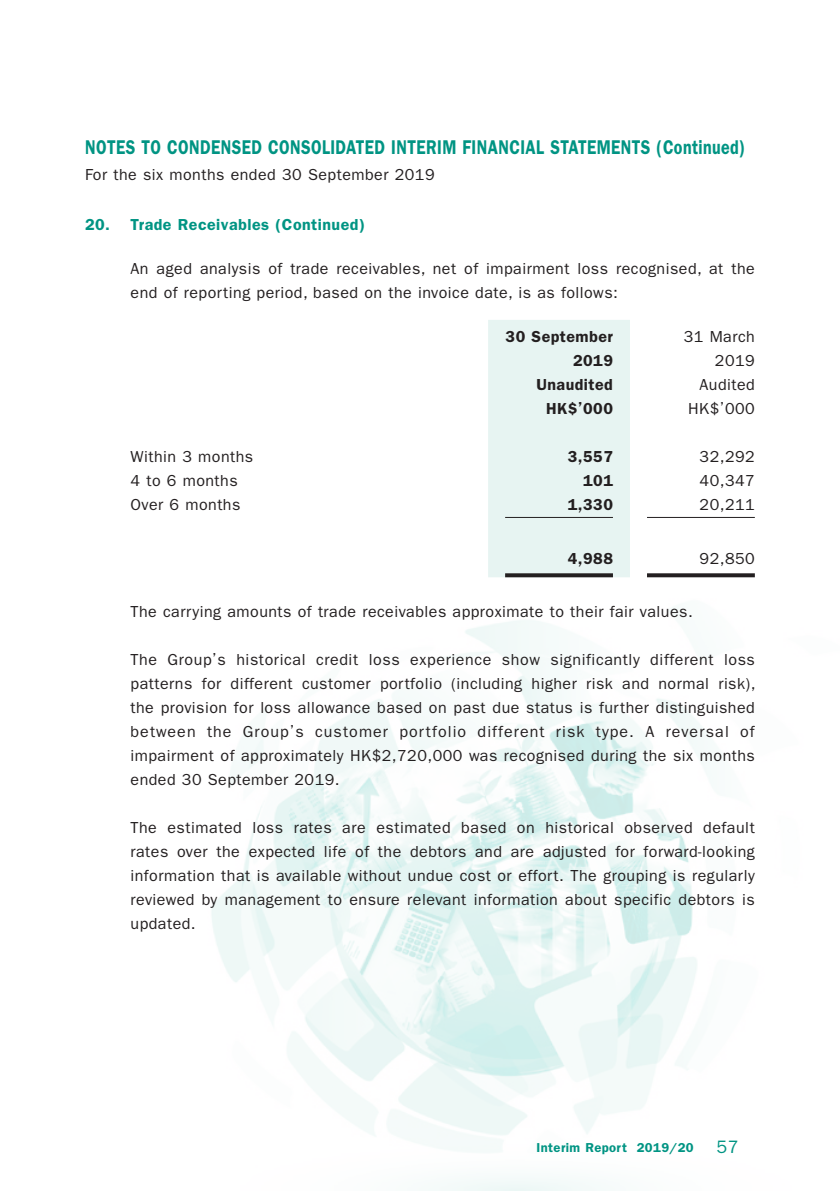
<style>
.page{position:relative;width:840px;height:1191px;background:#fff}
.page>*{position:absolute;margin:0;border:0;box-sizing:border-box;transform-origin:0 0}
.t1{font:600 20px "ITC Franklin Gothic Std";letter-spacing:.025em;color:#009483;scale:.8 1}
.t2{font:18px "ITC Franklin Gothic Std";color:#009483}
.Body_Text{font:16px/24px "ITC Franklin Gothic Std";letter-spacing:.03em;color:#231f20;text-align:justify}
.Body_Text-2{font:600 16px "ITC Franklin Gothic Std";letter-spacing:.03em;color:#231f20}
.Heading_2{font:600 16px "ITC Franklin Gothic Std";letter-spacing:.03em;color:#009483}
.t3{font:600 13px "ITC Franklin Gothic Std";letter-spacing:.03em;color:#009483}
</style>
<div class="page">
<img style="left:211px;top:503px;width:544px;height:688px">
<div style="left:488px;top:320px;width:141px;height:257px;background:#e7f4f2"></div>
<hr style="left:505px;top:517px;width:107px;height:1px;background:#231f20">
<hr style="left:646px;top:517px;width:108px;height:1px;background:#231f20">
<svg style="left:505px;top:573px;width:107px;height:4px"></svg>
<svg style="left:646px;top:573px;width:108px;height:4px"></svg>
<p class="t1" style="left:85px;top:135px;width:826px">NOTES TO CONDENSED CONSOLIDATED INTERIM FINANCIAL STATEMENTS (Continued)</p>
<p class="Body_Text" style="left:85px;top:163px;width:351px">For the six months ended 30 September 2019</p>
<p class="Heading_2" style="left:85px;top:215px;width:281px">20. Trade Receivables (Continued)</p>
<p class="Body_Text" style="left:130px;top:256px;width:625px">An aged analysis of trade receivables, net of impairment loss recognised, at the end of reporting period, based on the invoice date, is as follows:</p>
<p class="Body_Text-2" style="left:505px;top:327px;width:109px">30 September</p>
<p class="Body_Text-2" style="left:572px;top:351px;width:41px">2019</p>
<p class="Body_Text" style="left:683px;top:324px;width:73px">31 March</p>
<p class="Body_Text" style="left:714px;top:348px;width:41px">2019</p>
<p class="Body_Text-2" style="left:536px;top:375px;width:78px">Unaudited</p>
<p class="Body_Text" style="left:699px;top:372px;width:57px">Audited</p>
<p class="Body_Text-2" style="left:545px;top:399px;width:68px">HK$’000</p>
<p class="Body_Text" style="left:687px;top:396px;width:68px">HK$’000</p>
<p class="Body_Text" style="left:130px;top:444px;width:124px">Within 3 months</p>
<p class="Body_Text-2" style="left:567px;top:447px;width:47px">3,557</p>
<p class="Body_Text" style="left:699px;top:444px;width:57px">32,292</p>
<p class="Body_Text" style="left:130px;top:468px;width:109px">4 to 6 months</p>
<p class="Body_Text-2" style="left:583px;top:471px;width:31px">101</p>
<p class="Body_Text" style="left:699px;top:468px;width:57px">40,347</p>
<p class="Body_Text" style="left:130px;top:492px;width:111px">Over 6 months</p>
<p class="Body_Text-2" style="left:567px;top:495px;width:47px">1,330</p>
<p class="Body_Text" style="left:699px;top:492px;width:57px">20,211</p>
<p class="Body_Text-2" style="left:567px;top:549px;width:47px">4,988</p>
<p class="Body_Text" style="left:699px;top:546px;width:57px">92,850</p>
<p class="Body_Text" style="left:130px;top:600px;width:563px">The carrying amounts of trade receivables approximate to their fair values.</p>
<p class="Body_Text" style="left:130px;top:648px;width:626px">The Group’s historical credit loss experience show significantly different loss patterns for different customer portfolio (including higher risk and normal risk), the provision for loss allowance based on past due status is further distinguished between the Group’s customer portfolio different risk type. A reversal of impairment of approximately HK$2,720,000 was recognised during the six months ended 30 September 2019.</p>
<p class="Body_Text" style="left:130px;top:816px;width:625px">The estimated loss rates are estimated based on historical observed default rates over the expected life of the debtors and are adjusted for forward-looking information that is available without undue cost or effort. The grouping is regularly reviewed by management to ensure relevant information about specific debtors is updated.</p>
<p class="t3" style="left:536px;top:1139px;width:159px">Interim Report 2019/20</p>
<p class="t2" style="left:716px;top:1136px;width:24px">57</p>
</div>
